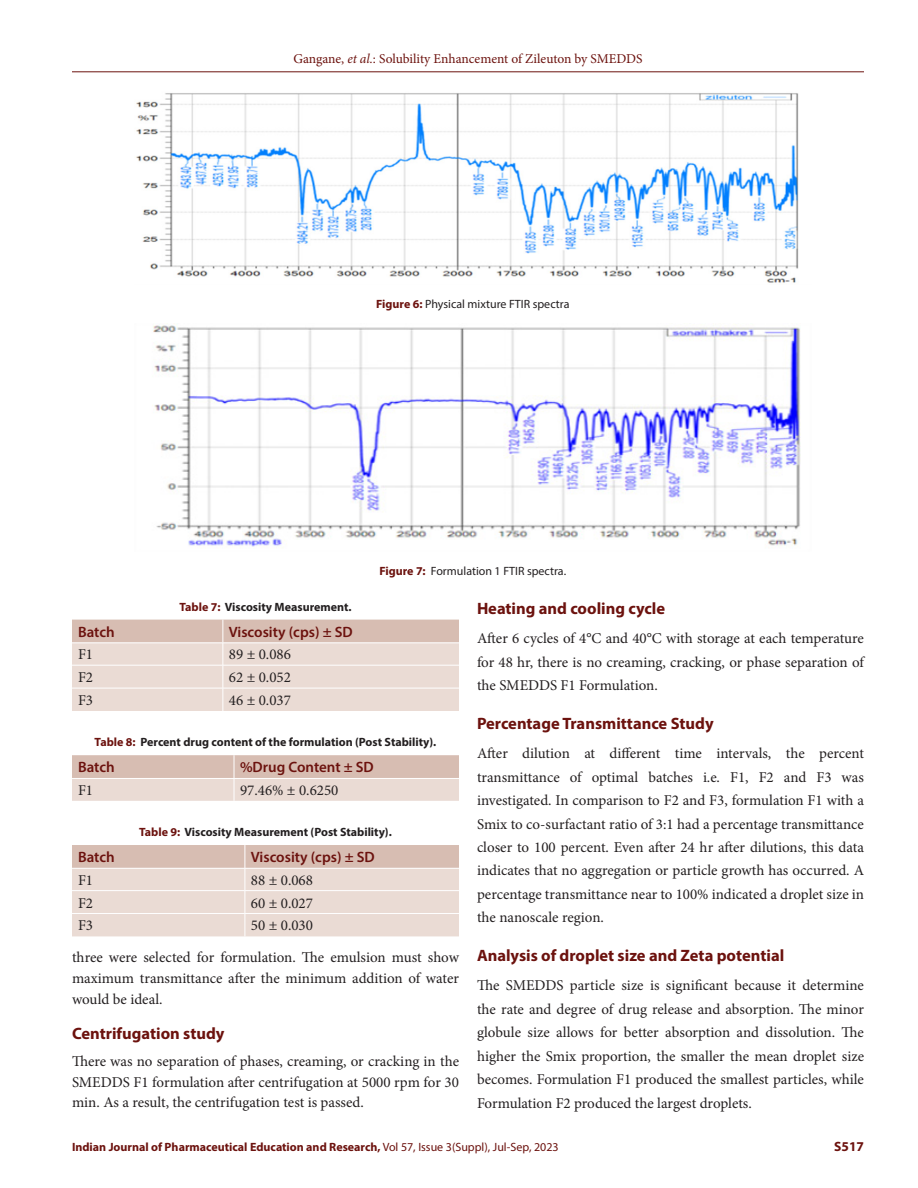
<style>
.page{position:relative;width:918px;height:1188px;background:#fff}
.page>*{position:absolute;margin:0;border:0;box-sizing:border-box;transform-origin:0 0}
.Heading_2{font:700 16.5px "Myriad Pro";color:#6c120e}
.Body_text__FO{font:15px/23.4px "Minion Pro";color:#231f20;text-align:justify}
.Body_text{font:15px/20.7px "Minion Pro";color:#231f20;text-align:justify}
.Table_Body{font:15px "Minion Pro";color:#231f20}
.Table_Header{font:600 15px "Myriad Pro";color:#6c120e}
.t1{font:13.5px "Minion Pro";letter-spacing:-.005em;color:#6c120e}
.t2{font:700 13.5px "Myriad Pro";color:#6c120e}
.Table_Caption{font:700 12px "Myriad Pro";color:#231f20}
.t3{font:700 12px "Myriad Pro";color:#6c120e}
.FIG_Caption{font:12px "Myriad Pro";color:#231f20}
.s1{font-style:italic}
.s2{font-weight:700;color:#6c120e}
.s3{color:#6c120e}
.s4{font-weight:400}
</style>
<div class="page">
<hr style="left:72px;top:72px;width:792px;height:1px;background:#6c120e">
<svg style="left:72px;top:755px;width:387px;height:46px;background:#e0ccc3"></svg>
<hr style="left:72px;top:778px;width:162px;height:1px;background:#fff">
<hr style="left:234px;top:778px;width:225px;height:1px;background:#fff">
<svg style="left:72px;top:845px;width:387px;height:91px;background:#e5d4cc"></svg>
<hr style="left:72px;top:868px;width:173px;height:1px;background:#fff">
<hr style="left:245px;top:868px;width:214px;height:1px;background:#fff">
<svg style="left:72px;top:620px;width:387px;height:91px;background:#e5d4cc"></svg>
<hr style="left:72px;top:643px;width:151px;height:1px;background:#fff">
<hr style="left:223px;top:643px;width:236px;height:1px;background:#fff">
<img style="left:136px;top:93px;width:663px;height:190px">
<img style="left:152px;top:323px;width:649px;height:224px">
<p class="t1" style="left:293px;top:50px;width:351px">Gangane, <span class="s1">et al.</span>: Solubility Enhancement of Zileuton by SMEDDS</p>
<p class="FIG_Caption" style="left:376px;top:297px;width:195px"><span class="s2">Figure 6:</span> Physical mixture FTIR spectra</p>
<p class="FIG_Caption" style="left:379px;top:564px;width:188px"><span class="s2">Figure 7:</span> Formulation 1 FTIR spectra.</p>
<p class="Table_Caption" style="left:179px;top:599px;width:174px"><span class="s3">Table 7:</span> Viscosity Measurement.</p>
<p class="Table_Header" style="left:78px;top:622px;width:38px">Batch</p>
<p class="Table_Header" style="left:229px;top:622px;width:125px">Viscosity (cps) ± SD</p>
<p class="Table_Body" style="left:78px;top:644px;width:17px">F1</p>
<p class="Table_Body" style="left:229px;top:644px;width:64px">89 ± 0.086</p>
<p class="Table_Body" style="left:78px;top:667px;width:17px">F2</p>
<p class="Table_Body" style="left:229px;top:667px;width:64px">62 ± 0.052</p>
<p class="Table_Body" style="left:78px;top:690px;width:17px">F3</p>
<p class="Table_Body" style="left:229px;top:690px;width:64px">46 ± 0.037</p>
<p class="Table_Caption" style="left:95px;top:734px;width:343px"><span class="s3">Table 8:</span> Percent drug content of the formulation (Post Stability).</p>
<p class="Table_Header" style="left:78px;top:758px;width:38px">Batch</p>
<p class="Table_Header" style="left:240px;top:758px;width:135px">%Drug Content ± SD</p>
<p class="Table_Body" style="left:78px;top:780px;width:17px">F1</p>
<p class="Table_Body" style="left:240px;top:780px;width:100px">97.46% ± 0.6250</p>
<p class="Table_Caption" style="left:139px;top:824px;width:254px"><span class="s3">Table 9:</span> Viscosity Measurement (Post Stability).</p>
<p class="Table_Header" style="left:78px;top:848px;width:38px">Batch</p>
<p class="Table_Header" style="left:251px;top:848px;width:125px">Viscosity (cps) ± SD</p>
<p class="Table_Body" style="left:78px;top:870px;width:17px">F1</p>
<p class="Table_Body" style="left:251px;top:870px;width:64px">88 ± 0.068</p>
<p class="Table_Body" style="left:78px;top:893px;width:17px">F2</p>
<p class="Table_Body" style="left:251px;top:893px;width:64px">60 ± 0.027</p>
<p class="Table_Body" style="left:78px;top:916px;width:17px">F3</p>
<p class="Table_Body" style="left:251px;top:916px;width:64px">50 ± 0.030</p>
<p class="Body_text" style="left:72px;top:947px;width:389px">three were selected for formulation. The emulsion must show maximum transmittance after the minimum addition of water would be ideal.</p>
<p class="Heading_2" style="left:72px;top:1023px;width:154px">Centrifugation study</p>
<p class="Body_text__FO" style="left:72px;top:1051px;width:389px;line-height:20.7px">There was no separation of phases, creaming, or cracking in the SMEDDS F1 formulation after centrifugation at 5000 rpm for 30 min. As a result, the centrifugation test is passed.</p>
<p class="Heading_2" style="left:477px;top:598px;width:190px">Heating and cooling cycle</p>
<p class="Body_text__FO" style="left:477px;top:627px;width:388px">After 6 cycles of 4°C and 40°C with storage at each temperature for 48 hr, there is no creaming, cracking, or phase separation of the SMEDDS F1 Formulation.</p>
<p class="Heading_2" style="left:477px;top:712px;width:238px">Percentage Transmittance Study</p>
<p class="Body_text__FO" style="left:477px;top:742px;width:389px">After dilution at different time intervals, the percent transmittance of optimal batches i.e. F1, F2 and F3 was investigated. In comparison to F2 and F3, formulation F1 with a Smix to co-surfactant ratio of 3:1 had a percentage transmittance closer to 100 percent. Even after 24 hr after dilutions, this data indicates that no aggregation or particle growth has occurred. A percentage transmittance near to 100% indicated a droplet size in the nanoscale region.</p>
<p class="Heading_2" style="left:477px;top:945px;width:309px">Analysis of droplet size and Zeta potential</p>
<p class="Body_text__FO" style="left:477px;top:974px;width:389px">The SMEDDS particle size is significant because it determine the rate and degree of drug release and absorption. The minor globule size allows for better absorption and dissolution. The higher the Smix proportion, the smaller the mean droplet size becomes. Formulation F1 produced the smallest particles, while Formulation F2 produced the largest droplets.</p>
<p class="t3" style="left:72px;top:1139px;width:488px">Indian Journal of Pharmaceutical Education and Research, <span class="s4">Vol 57, Issue 3(Suppl), Jul-Sep, 2023</span></p>
<p class="t2" style="left:834px;top:1137px;width:31px">S517</p>
</div>
